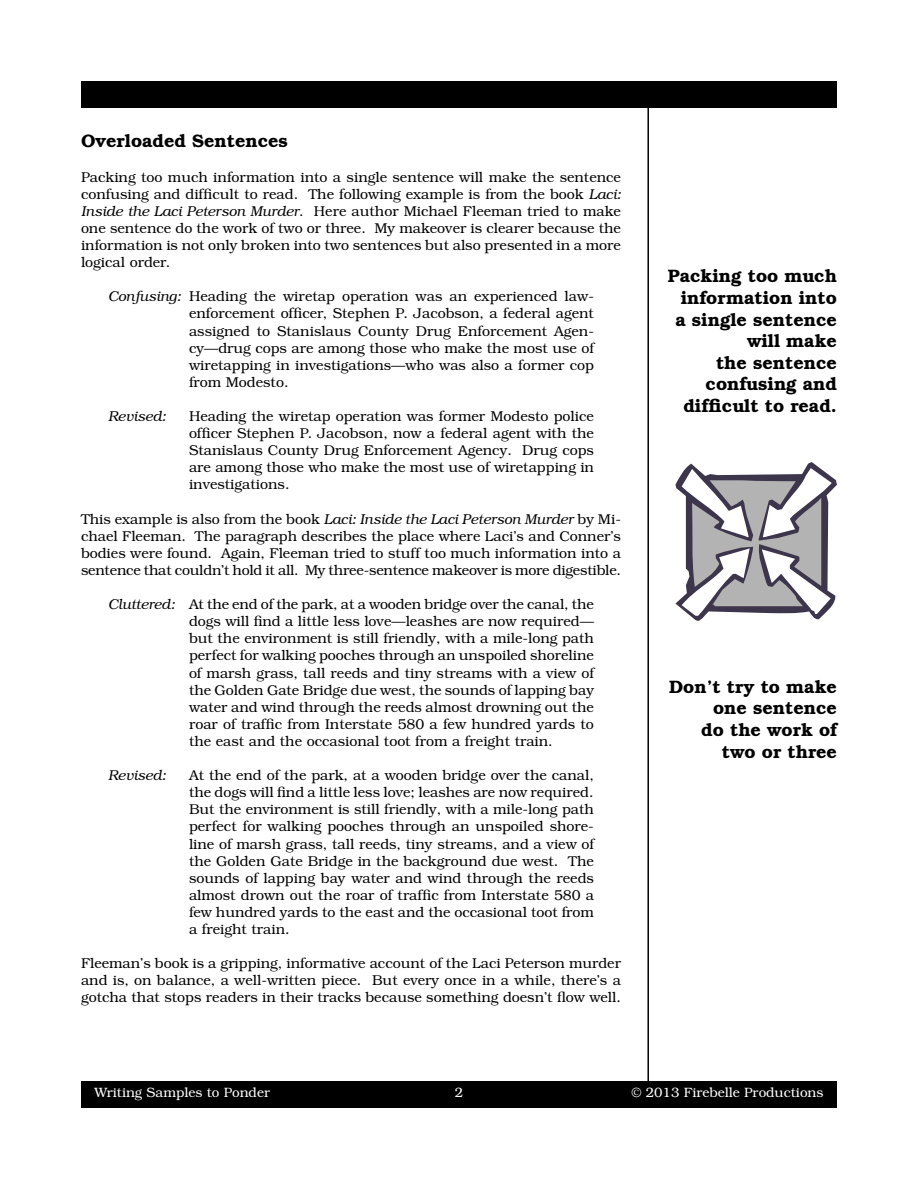
<style>
.page{position:relative;width:918px;height:1188px;background:#fff}
.page>*{position:absolute;margin:0;border:0;box-sizing:border-box;transform-origin:0 0}
.t1{font:600 18px/21.6px "Bookman Std";color:#000;text-align:right}
.t2{font:300 14.25px/17.1px "Bookman Std";color:#000;text-align:justify}
.t3{font:italic 300 14.25px "Bookman Std";color:#000}
.t4{font:300 13.5px "Bookman Std";color:#fff}
.s1{font-style:italic}
</style>
<div class="page">
<div style="left:81px;top:1081px;width:756px;height:27px;background:#000"></div>
<div style="left:81px;top:81px;width:756px;height:27px;background:#000"></div>
<hr style="left:647px;top:105px;width:2px;height:980px;background:#000">
<svg style="left:675px;top:462px;width:162px;height:159px"></svg>
<p class="t1" style="left:81px;top:130px;width:208px">Overloaded Sentences</p>
<p class="t2" style="left:81px;top:168px;width:542px">Packing too much information into a single sentence will make the sentence confusing and difficult to read. The following example is from the book <span class="s1">Laci:<br>Inside the Laci Peterson Murder</span>. Here author Michael Fleeman tried to make one sentence do the work of two or three. My makeover is clearer because the information is not only broken into two sentences but also presented in a more logical order.</p>
<p class="t2" style="left:189px;top:288px;width:407px;text-indent:-81px"><span class="s1">Confusing:</span> Heading the wiretap operation was an experienced law&shy;enforcement officer, Stephen P. Jacobson, a federal agent assigned to Stanislaus County Drug Enforcement Agen&shy;cy—drug cops are among those who make the most use of wiretapping in investigations—who was also a former cop from Modesto.</p>
<p class="t3" style="left:108px;top:408px;width:60px">Revised:</p>
<p class="t2" style="left:189px;top:408px;width:407px">Heading the wiretap operation was former Modesto police officer Stephen P. Jacobson, now a federal agent with the Stanislaus County Drug Enforcement Agency. Drug cops are among those who make the most use of wiretapping in investigations.</p>
<p class="t2" style="left:81px;top:510px;width:542px">This example is also from the book <span class="s1">Laci: Inside the Laci Peterson Murder</span> by Mi&shy;chael Fleeman. The paragraph describes the place where Laci’s and Conner’s bodies were found. Again, Fleeman tried to stuff too much information into a sentence that couldn’t hold it all. My three-sentence makeover is more digestible.</p>
<p class="t2" style="left:189px;top:596px;width:407px;text-indent:-81px"><span class="s1">Cluttered:</span> At the end of the park, at a wooden bridge over the canal, the dogs will find a little less love—leashes are now required— but the environment is still friendly, with a mile-long path perfect for walking pooches through an unspoiled shoreline of marsh grass, tall reeds and tiny streams with a view of the Golden Gate Bridge due west, the sounds of lapping bay water and wind through the reeds almost drowning out the roar of traffic from Interstate 580 a few hundred yards to the east and the occasional toot from a freight train.</p>
<p class="t3" style="left:108px;top:768px;width:60px">Revised:</p>
<p class="t2" style="left:189px;top:767px;width:407px">At the end of the park, at a wooden bridge over the canal, the dogs will find a little less love; leashes are now required.<br>But the environment is still friendly, with a mile-long path perfect for walking pooches through an unspoiled shore&shy;line of marsh grass, tall reeds, tiny streams, and a view of the Golden Gate Bridge in the background due west. The sounds of lapping bay water and wind through the reeds almost drown out the roar of traffic from Interstate 580 a few hundred yards to the east and the occasional toot from a freight train.</p>
<p class="t2" style="left:81px;top:955px;width:542px">Fleeman’s book is a gripping, informative account of the Laci Peterson murder and is, on balance, a well-written piece. But every once in a while, there’s a gotcha that stops readers in their tracks because something doesn’t flow well.</p>
<p class="t1" style="left:668px;top:265px;width:171px">Packing too much information into a single sentence will make<br>the sentence confusing and difficult to read.</p>
<p class="t1" style="left:669px;top:676px;width:169px">Don’t try to make one sentence<br>do the work of two or three</p>
<p class="t4" style="left:94px;top:1085px;width:177px">Writing Samples to Ponder</p>
<p class="t4" style="left:455px;top:1085px;width:10px">2</p>
<p class="t4" style="left:632px;top:1085px;width:193px">© 2013 Firebelle Productions</p>
</div>
